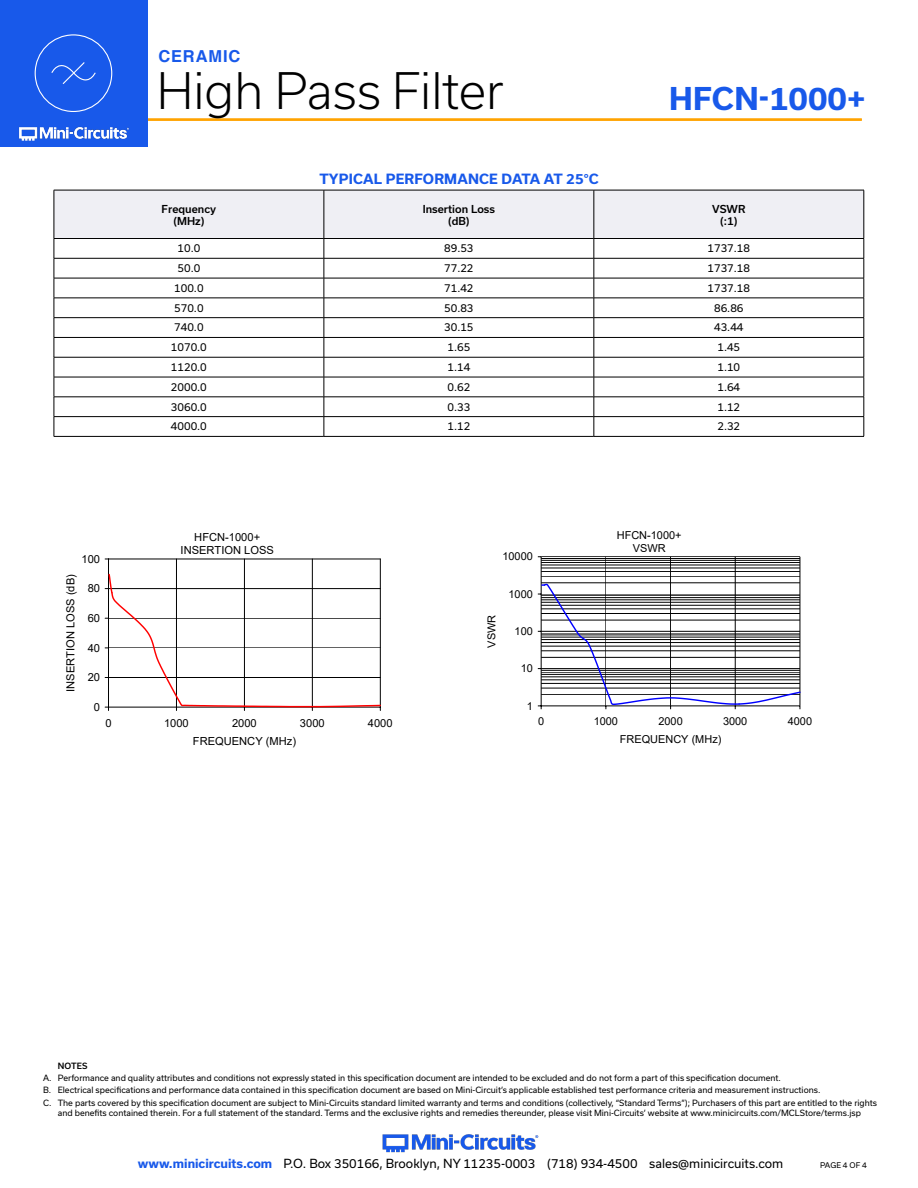
<style>
.page{position:relative;width:918px;height:1188px;background:#fff}
.page>*{position:absolute;margin:0;border:0;box-sizing:border-box;transform-origin:0 0}
.t1{font:300 48px "Usual";color:#000}
.t2{font:700 30px "Usual";letter-spacing:.005em;color:#1859ea}
.t3{font:700 16.5px "Helvetica";letter-spacing:.05em;color:#1859ea}
.Blue_Headers{font:700 13.5px "Usual";letter-spacing:.015em;color:#1859ea}
.t4{font:12px "Usual";color:#000}
.t5{font:11.1px/13.2px "Arial";color:#000;text-align:center}
.t6{font:10.95px/13px "Arial";color:#000;text-align:center}
.Table_Body_Center{font:10.5px "Usual";color:#000}
.Table_Header_Center{font:500 10.5px "Usual";color:#000}
.t7{font:8.25px/12.1px "Usual";color:#000}
.t8{font:500 8.25px "Usual";letter-spacing:.015em;color:#000}
.t9{font:7.5px "Usual";color:#000}
.s1{font-weight:700;color:#1859ea}
</style>
<div class="page">
<img style="left:382px;top:1134px;width:157px;height:19px">
<hr style="left:129px;top:118px;width:733px;height:3px;background:#ffa300">
<div style="left:0;top:0;width:147px;height:147px;background:#1859ea"></div>
<img style="left:19px;top:126px;width:110px;height:15px">
<div style="left:35px;top:34px;width:77px;height:78px;border:1px solid #fff;border-radius:50%"></div>
<svg style="left:51px;top:62px;width:45px;height:22px"></svg>
<svg style="left:54px;top:190px;width:811px;height:246px"></svg>
<hr style="left:54px;top:436px;width:270px;height:1px;background:#000">
<hr style="left:324px;top:436px;width:270px;height:1px;background:#000">
<hr style="left:594px;top:436px;width:270px;height:1px;background:#000">
<hr style="left:109px;top:559px;width:271px;height:1px;background:#000">
<hr style="left:176px;top:559px;width:1px;height:148px;background:#000">
<hr style="left:244px;top:559px;width:1px;height:148px;background:#000">
<hr style="left:312px;top:559px;width:1px;height:148px;background:#000">
<hr style="left:380px;top:559px;width:1px;height:148px;background:#000">
<hr style="left:108px;top:559px;width:1px;height:148px;background:#000">
<svg style="left:105px;top:574px;width:276px;height:137px"></svg>
<hr style="left:541px;top:576px;width:259px;height:1px;background:#000">
<hr style="left:541px;top:572px;width:259px;height:1px;background:#000">
<hr style="left:541px;top:568px;width:259px;height:1px;background:#000">
<hr style="left:541px;top:565px;width:259px;height:1px;background:#000">
<hr style="left:541px;top:563px;width:259px;height:1px;background:#000">
<hr style="left:541px;top:560px;width:259px;height:1px;background:#000">
<hr style="left:541px;top:558px;width:259px;height:1px;background:#000">
<hr style="left:541px;top:557px;width:259px;height:1px;background:#000">
<hr style="left:606px;top:557px;width:1px;height:149px;background:#000">
<hr style="left:671px;top:557px;width:1px;height:149px;background:#000">
<hr style="left:735px;top:557px;width:1px;height:149px;background:#000">
<hr style="left:800px;top:557px;width:1px;height:149px;background:#000">
<hr style="left:541px;top:557px;width:1px;height:149px;background:#000">
<svg style="left:538px;top:583px;width:263px;height:126px"></svg>
<h3 class="t3" style="left:158px;top:46px;width:83px">CERAMIC</h3>
<h1 class="t1" style="left:157px;top:63px;width:348px">High Pass Filter</h1>
<p class="Table_Header_Center" style="left:162px;top:203px;width:56px">Frequency</p>
<p class="Table_Header_Center" style="left:173px;top:215px;width:33px">(MHz)</p>
<p class="Blue_Headers" style="left:319px;top:171px;width:281px">TYPICAL PERFORMANCE DATA AT 25°C</p>
<p class="Table_Header_Center" style="left:423px;top:203px;width:74px">Insertion Loss</p>
<p class="Table_Header_Center" style="left:448px;top:215px;width:23px">(dB)</p>
<h2 class="t2" style="left:669px;top:81px;width:198px">HFCN-1000+</h2>
<p class="Table_Header_Center" style="left:712px;top:203px;width:35px">VSWR</p>
<p class="Table_Header_Center" style="left:720px;top:215px;width:19px">(:1)</p>
<p class="t5" style="left:82px;top:552px;width:20px">100</p>
<p class="t5" style="left:64px;top:692px;width:119px;rotate:-90deg">INSERTION LOSS (dB)</p>
<p class="t5" style="left:88px;top:582px;width:14px">80</p>
<p class="t5" style="left:88px;top:611px;width:14px">60</p>
<p class="t5" style="left:88px;top:641px;width:14px">40</p>
<p class="t5" style="left:88px;top:671px;width:14px">20</p>
<p class="t5" style="left:94px;top:700px;width:8px">0</p>
<p class="Table_Body_Center" style="left:177px;top:242px;width:24px">10.0</p>
<p class="Table_Body_Center" style="left:444px;top:242px;width:31px">89.53</p>
<p class="Table_Body_Center" style="left:708px;top:242px;width:44px">1737.18</p>
<p class="Table_Body_Center" style="left:177px;top:262px;width:24px">50.0</p>
<p class="Table_Body_Center" style="left:444px;top:262px;width:31px">77.22</p>
<p class="Table_Body_Center" style="left:708px;top:262px;width:44px">1737.18</p>
<p class="Table_Body_Center" style="left:174px;top:282px;width:31px">100.0</p>
<p class="Table_Body_Center" style="left:444px;top:282px;width:31px">71.42</p>
<p class="Table_Body_Center" style="left:708px;top:282px;width:44px">1737.18</p>
<p class="Table_Body_Center" style="left:174px;top:302px;width:31px">570.0</p>
<p class="Table_Body_Center" style="left:444px;top:302px;width:31px">50.83</p>
<p class="Table_Body_Center" style="left:714px;top:302px;width:31px">86.86</p>
<p class="Table_Body_Center" style="left:174px;top:322px;width:31px">740.0</p>
<p class="Table_Body_Center" style="left:444px;top:322px;width:31px">30.15</p>
<p class="Table_Body_Center" style="left:714px;top:322px;width:31px">43.44</p>
<p class="Table_Body_Center" style="left:171px;top:341px;width:37px">1070.0</p>
<p class="Table_Body_Center" style="left:447px;top:341px;width:24px">1.65</p>
<p class="Table_Body_Center" style="left:717px;top:341px;width:24px">1.45</p>
<p class="Table_Body_Center" style="left:171px;top:361px;width:37px">1120.0</p>
<p class="Table_Body_Center" style="left:447px;top:361px;width:24px">1.14</p>
<p class="Table_Body_Center" style="left:717px;top:361px;width:24px">1.10</p>
<p class="Table_Body_Center" style="left:171px;top:381px;width:37px">2000.0</p>
<p class="Table_Body_Center" style="left:447px;top:381px;width:24px">0.62</p>
<p class="Table_Body_Center" style="left:717px;top:381px;width:24px">1.64</p>
<p class="Table_Body_Center" style="left:171px;top:401px;width:37px">3060.0</p>
<p class="Table_Body_Center" style="left:447px;top:401px;width:24px">0.33</p>
<p class="Table_Body_Center" style="left:717px;top:401px;width:24px">1.12</p>
<p class="Table_Body_Center" style="left:171px;top:420px;width:37px">4000.0</p>
<p class="Table_Body_Center" style="left:447px;top:420px;width:24px">1.12</p>
<p class="Table_Body_Center" style="left:717px;top:420px;width:24px">2.32</p>
<p class="t5" style="left:181px;top:530px;width:95px">HFCN-1000+<br>INSERTION LOSS</p>
<p class="t6" style="left:502px;top:550px;width:32px">10000</p>
<p class="t6" style="left:485px;top:648px;width:34px;rotate:-90deg">VSWR</p>
<p class="t6" style="left:509px;top:587px;width:26px">1000</p>
<p class="t6" style="left:515px;top:625px;width:20px">100</p>
<p class="t6" style="left:521px;top:662px;width:14px">10</p>
<p class="t6" style="left:527px;top:699px;width:8px">1</p>
<p class="t6" style="left:617px;top:528px;width:66px">HFCN-1000+<br>VSWR</p>
<p class="t5" style="left:105px;top:716px;width:8px">0</p>
<p class="t5" style="left:164px;top:716px;width:26px">1000</p>
<p class="t5" style="left:232px;top:716px;width:26px">2000</p>
<p class="t5" style="left:300px;top:716px;width:26px">3000</p>
<p class="t5" style="left:368px;top:716px;width:26px">4000</p>
<p class="t5" style="left:193px;top:734px;width:105px">FREQUENCY (MHz)</p>
<p class="t6" style="left:538px;top:715px;width:8px">0</p>
<p class="t6" style="left:594px;top:715px;width:26px">1000</p>
<p class="t6" style="left:658px;top:715px;width:26px">2000</p>
<p class="t6" style="left:723px;top:715px;width:26px">3000</p>
<p class="t6" style="left:788px;top:715px;width:26px">4000</p>
<p class="t6" style="left:620px;top:732px;width:103px">FREQUENCY (MHz)</p>
<p class="t8" style="left:58px;top:1061px;width:31px">NOTES</p>
<p class="t7" style="left:43px;top:1072px;width:835px">A. Performance and quality attributes and conditions not expressly stated in this specification document are intended to be excluded and do not form a part of this specification document.<br>B. Electrical specifications and performance data contained in this specification document are based on Mini-Circuit’s applicable established test performance criteria and measurement instructions.<br>C. The parts covered by this specification document are subject to Mini-Circuits standard limited warranty and terms and conditions (collectively, “Standard Terms”); Purchasers of this part are entitled to the rights</p>
<p class="t7" style="left:58px;top:1106px;width:805px">and benefits contained therein. For a full statement of the standard. Terms and the exclusive rights and remedies thereunder, please visit Mini-Circuits’ website at www.minicircuits.com/MCLStore/terms.jsp</p>
<h3 class="t4" style="left:138px;top:1157px;width:647px"><span class="s1">www.minicircuits.com</span> P.O. Box 350166, Brooklyn, NY 11235-0003 (718) 934-4500 sales@minicircuits.com</h3>
<p class="t9" style="left:820px;top:1161px;width:48px">PAGE 4 OF 4</p>
</div>
